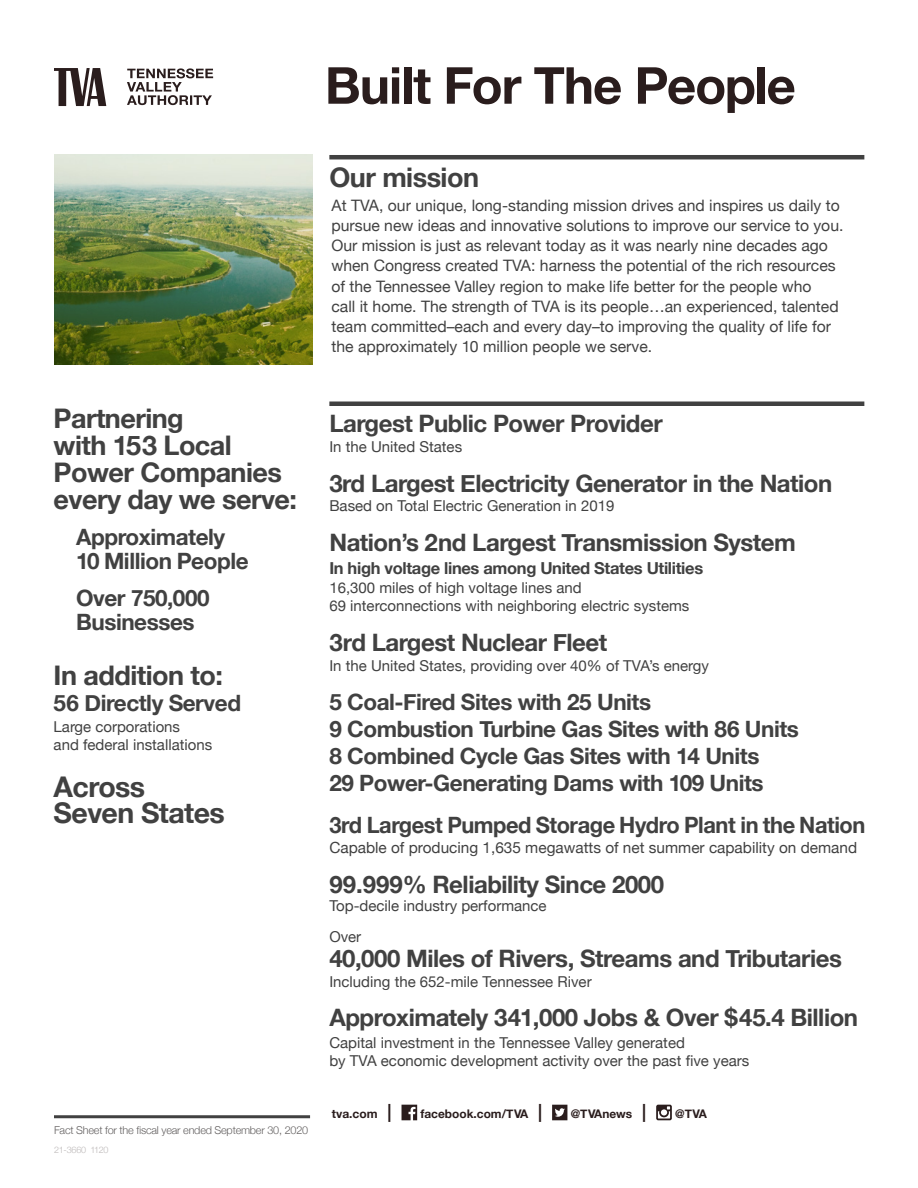
<style>
.page{position:relative;width:918px;height:1188px;background:#fff}
.page>*{position:absolute;margin:0;border:0;box-sizing:border-box;transform-origin:0 0}
.t1{font:700 51px "Helvetica Neue";letter-spacing:-.02em;color:#2a1d1d}
.t2{font:700 28.5px "Helvetica Neue";letter-spacing:-.02em;color:#414141}
.t3{font:700 27px/27px "Helvetica Neue";letter-spacing:-.02em;color:#414141}
.t4{font:700 24px "Helvetica Neue";letter-spacing:-.02em;color:#414141}
.t5{font:700 22.5px/24px "Helvetica Neue";letter-spacing:-.02em;color:#414141}
.t6{font:700 16.5px "Helvetica Neue";letter-spacing:-.02em;color:#414141}
.intro_text{font:15.75px/20.2px "Helvetica Neue";color:#414141}
.body{font:15.3px "Helvetica Neue";color:#414141}
.body-2{font:15px/18px "Helvetica Neue";color:#414141}
.t7{font:700 12px "Helvetica Neue";color:#2a1d1d}
.t8{font:700 11.85px "Helvetica Neue";color:#2a1d1d}
.t9{font:300 10.8px "Helvetica Neue";letter-spacing:-.02em;color:#636060}
.t10{font:300 9px "Helvetica Neue";letter-spacing:-.02em;color:#bdb9b9}
.s1{font-size:18px}
</style>
<div class="page">
<svg style="left:127px;top:68px;width:86px;height:37px"></svg>
<svg style="left:54px;top:68px;width:52px;height:38px"></svg>
<hr style="left:54px;top:1115px;width:256px;height:3px;background:#414141">
<svg style="left:402px;top:1105px;width:15px;height:15px"></svg>
<svg style="left:552px;top:1105px;width:15px;height:15px"></svg>
<svg style="left:656px;top:1105px;width:16px;height:15px"></svg>
<hr style="left:329px;top:155px;width:535px;height:4px;background:#414141">
<hr style="left:329px;top:402px;width:535px;height:4px;background:#414141">
<img style="left:54px;top:155px;width:259px;height:209px">
<p class="t1" style="left:325px;top:46px;width:472px">Built For The People</p>
<p class="t3" style="left:54px;top:405px;width:180px">Partnering with 153 Local</p>
<p class="t3" style="left:54px;top:459px;width:230px">Power Companies</p>
<p class="t3" style="left:54px;top:486px;width:245px">every day we serve:</p>
<p class="t5" style="left:76px;top:526px;width:174px">Approximately<br>10 Million People</p>
<p class="t5" style="left:76px;top:586px;width:135px">Over 750,000<br>Businesses</p>
<p class="t3" style="left:54px;top:663px;width:171px">In addition to:</p>
<p class="t5" style="left:54px;top:691px;width:189px">56 Directly Served</p>
<p class="body-2" style="left:54px;top:719px;width:160px">Large corporations<br>and federal installations</p>
<p class="t2" style="left:54px;top:765px;width:93px">Across</p>
<p class="t2" style="left:54px;top:790px;width:173px">Seven States</p>
<p class="t9" style="left:54px;top:1122px;width:256px">Fact Sheet for the fiscal year ended September 30, 2020</p>
<p class="t10" style="left:54px;top:1142px;width:56px">21-3660 1120</p>
<p class="t3" style="left:329px;top:165px;width:151px">Our mission</p>
<p class="intro_text" style="left:332px;top:196px;width:513px">At TVA, our unique, long-standing mission drives and inspires us daily to pursue new ideas and innovative solutions to improve our service to you.<br>Our mission is just as relevant today as it was nearly nine decades ago when Congress created TVA: harness the potential of the rich resources of the Tennessee Valley region to make life better for the people who<br>call it home. The strength of TVA is its people…an experienced, talented team committed–each and every day–to improving the quality of life for the approximately 10 million people we serve.</p>
<p class="t4" style="left:329px;top:405px;width:335px">Largest Public Power Provider</p>
<p class="body-2" style="left:329px;top:439px;width:134px">In the United States</p>
<p class="t4" style="left:329px;top:464px;width:504px">3rd Largest Electricity Generator in the Nation</p>
<p class="body-2" style="left:329px;top:498px;width:287px">Based on Total Electric Generation in 2019</p>
<p class="t4" style="left:329px;top:523px;width:468px">Nation’s 2nd Largest Transmission System</p>
<p class="t6" style="left:329px;top:555px;width:375px">In high voltage lines among United States Utilities</p>
<p class="body-2" style="left:329px;top:580px;width:362px">16,300 miles of high voltage lines and<br>69 interconnections with neighboring electric systems</p>
<p class="t4" style="left:329px;top:623px;width:279px">3rd Largest Nuclear Fleet</p>
<p class="body-2" style="left:329px;top:657px;width:381px">In the United States, providing over 40% of TVA’s energy</p>
<p class="t5" style="left:329px;top:691px;width:323px">5 Coal-Fired Sites with 25 Units</p>
<p class="t5" style="left:329px;top:718px;width:471px">9 Combustion Turbine Gas Sites with 86 Units</p>
<p class="t5" style="left:329px;top:745px;width:432px">8 Combined Cycle Gas Sites with 14 Units</p>
<p class="t5" style="left:329px;top:772px;width:436px">29 Power-Generating Dams with 109 Units</p>
<p class="t5" style="left:329px;top:814px;width:538px">3rd Largest Pumped Storage Hydro Plant in the Nation</p>
<p class="body" style="left:329px;top:837px;width:529px">Capable of producing 1,635 megawatts of net summer capability on demand</p>
<p class="t4" style="left:329px;top:865px;width:336px">99.999% Reliability Since 2000</p>
<p class="body-2" style="left:329px;top:897px;width:219px">Top-decile industry performance</p>
<p class="body-2" style="left:329px;top:928px;width:33px">Over</p>
<p class="t4" style="left:329px;top:940px;width:514px">40,000 Miles of Rivers, Streams and Tributaries</p>
<p class="body-2" style="left:329px;top:973px;width:264px">Including the 652-mile Tennessee River</p>
<p class="t4" style="left:329px;top:999px;width:530px">Approximately 341,000 Jobs &amp; Over $45.4 Billion</p>
<p class="body-2" style="left:329px;top:1034px;width:421px">Capital investment in the Tennessee Valley generated<br>by TVA economic development activity over the past five years</p>
<p class="t7" style="left:332px;top:1104px;width:61px">tva.com <span class="s1">|</span></p>
<p class="t8" style="left:420px;top:1105px;width:123px">facebook.com/TVA <span class="s1">|</span></p>
<p class="t8" style="left:571px;top:1105px;width:77px">@TVAnews <span class="s1">|</span></p>
<p class="t8" style="left:675px;top:1105px;width:33px">@TVA</p>
</div>
